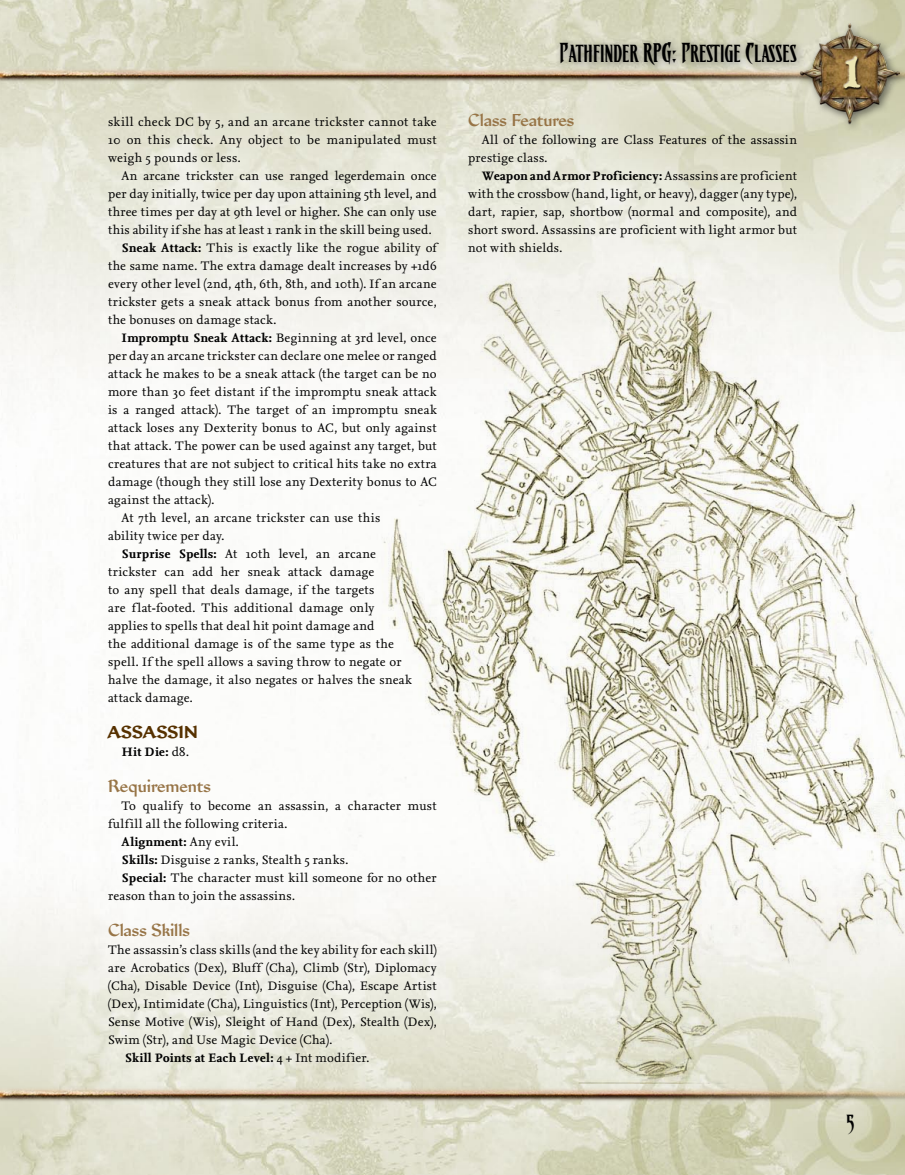
<style>
.page{position:relative;width:905px;height:1175px;background:#fff}
.page>*{position:absolute;margin:0;border:0;box-sizing:border-box;transform-origin:0 0}
.t1{font:45px "Blackmoor Plain";color:#ece5b2}
.t2{font:24px "CC Treacherous Corners";color:#000}
.t3{font:24px "CC Treacherous Curves";color:#000}
.t4{font:500 18px "Jubilee";color:#977446}
.t5{font:700 18px "Jubilee";color:#563100}
.t6{font:12.75px/18px "Nexus Serif OT";letter-spacing:.02em;color:#000;text-align:justify}
.t7{font:700 12.75px "Nexus Serif OT";letter-spacing:.02em;color:#000}
.s1{font-weight:700}
.s2{font-weight:400}
.s3{font-family:"CC Treacherous Curves"}
</style>
<div class="page">
<img style="left:0;top:0;width:904px;height:1174px">
<img style="left:0;top:1073px;width:904px;height:40px">
<img style="left:16px;top:54px;width:778px;height:40px">
<div style="left:794px;top:18px;width:110px;height:115px;background:#000;opacity:.55"></div>
<img style="left:798px;top:23px;width:101px;height:101px">
<img style="left:0;top:0;width:16px;height:817px">
<img style="left:346px;top:163px;width:558px;height:920px">
<div style="left:553px;top:36px;width:252px;height:38px;background:#000;opacity:.45"></div>
<div style="left:838px;top:50px;width:30px;height:47px;background:#000;opacity:.45"></div>
<div style="left:842px;top:56px;width:20px;height:33px;background:#fff;opacity:.75"></div>
<div style="left:842px;top:57px;width:20px;height:34px;background:#000;opacity:.75"></div>
<p class="t6" style="left:108px;top:113px;width:330px">skill check DC by 5, and an arcane trickster cannot take 10 on this check. Any object to be manipulated must weigh 5 pounds or less.</p>
<p class="t6" style="left:122px;top:167px;width:316px">An arcane trickster can use ranged legerdemain once</p>
<p class="t6" style="left:108px;top:185px;width:330px">per day initially, twice per day upon attaining 5th level, and</p>
<p class="t6" style="left:108px;top:203px;width:330px">three times per day at 9th level or higher. She can only use</p>
<p class="t6" style="left:108px;top:221px;width:325px">this ability if she has at least 1 rank in the skill being used.</p>
<p class="t6" style="left:122px;top:239px;width:316px"><span class="s1">Sneak Attack:</span> This is exactly like the rogue ability of</p>
<p class="t6" style="left:108px;top:257px;width:330px">the same name. The extra damage dealt increases by +1d6</p>
<p class="t6" style="left:108px;top:275px;width:330px">every other level (2nd, 4th, 6th, 8th, and 10th). If an arcane</p>
<p class="t6" style="left:108px;top:293px;width:330px">trickster gets a sneak attack bonus from another source,</p>
<p class="t6" style="left:108px;top:311px;width:170px">the bonuses on damage stack.</p>
<p class="t6" style="left:122px;top:329px;width:316px"><span class="s1">Impromptu Sneak Attack:</span> Beginning at 3rd level, once</p>
<p class="t6" style="left:108px;top:347px;width:330px">per day an arcane trickster can declare one melee or ranged</p>
<p class="t6" style="left:108px;top:365px;width:330px">attack he makes to be a sneak attack (the target can be no</p>
<p class="t6" style="left:108px;top:383px;width:330px">more than 30 feet distant if the impromptu sneak attack</p>
<p class="t6" style="left:108px;top:401px;width:330px">is a ranged attack). The target of an impromptu sneak</p>
<p class="t6" style="left:108px;top:419px;width:330px">attack loses any Dexterity bonus to AC, but only against</p>
<p class="t6" style="left:108px;top:437px;width:330px">that attack. The power can be used against any target, but</p>
<p class="t6" style="left:108px;top:455px;width:330px">creatures that are not subject to critical hits take no extra</p>
<p class="t6" style="left:108px;top:473px;width:330px">damage (though they still lose any Dexterity bonus to AC</p>
<p class="t6" style="left:108px;top:491px;width:108px">against the attack).</p>
<p class="t6" style="left:122px;top:509px;width:260px">At 7th level, an arcane trickster can use this</p>
<p class="t6" style="left:108px;top:527px;width:118px">ability twice per day.</p>
<p class="t6" style="left:122px;top:545px;width:256px"><span class="s1">Surprise Spells:</span> At 10th level, an arcane</p>
<p class="t6" style="left:108px;top:563px;width:268px">trickster can add her sneak attack damage</p>
<p class="t6" style="left:108px;top:581px;width:268px">to any spell that deals damage, if the targets</p>
<p class="t6" style="left:108px;top:599px;width:268px">are f lat-footed. This additional damage only</p>
<p class="t6" style="left:108px;top:617px;width:268px">applies to spells that deal hit point damage and</p>
<p class="t6" style="left:108px;top:635px;width:287px">the additional damage is of the same type as the</p>
<p class="t6" style="left:108px;top:653px;width:295px">spell. If the spell allows a saving throw to negate or</p>
<p class="t6" style="left:108px;top:671px;width:305px">halve the damage, it also negates or halves the sneak</p>
<p class="t6" style="left:108px;top:689px;width:86px">attack damage.</p>
<h3 class="t5" style="left:108px;top:722px;width:92px">ASSASSIN</h3>
<p class="t7" style="left:122px;top:744px;width:69px">Hit Die: <span class="s2">d8.</span></p>
<h3 class="t4" style="left:108px;top:776px;width:104px">Requirements</h3>
<p class="t6" style="left:122px;top:797px;width:317px">To qualify to become an assassin, a character must</p>
<p class="t6" style="left:108px;top:815px;width:181px">fulfill all the following criteria.</p>
<p class="t7" style="left:122px;top:834px;width:119px">Alignment: <span class="s2">Any evil.</span></p>
<p class="t6" style="left:122px;top:851px;width:228px"><span class="s1">Skills:</span> Disguise 2 ranks, Stealth 5 ranks.</p>
<p class="t6" style="left:122px;top:869px;width:317px"><span class="s1">Special:</span> The character must kill someone for no other</p>
<p class="t6" style="left:108px;top:887px;width:188px">reason than to join the assassins.</p>
<h3 class="t4" style="left:108px;top:920px;width:83px">Class Skills</h3>
<p class="t6" style="left:108px;top:941px;width:330px">The assassin’s class skills (and the key ability for each skill)</p>
<p class="t6" style="left:108px;top:959px;width:330px">are Acrobatics (Dex), Bluff (Cha), Climb (Str), Diplomacy</p>
<p class="t6" style="left:108px;top:977px;width:330px">(Cha), Disable Device (Int), Disguise (Cha), Escape Artist</p>
<p class="t6" style="left:108px;top:995px;width:330px">(Dex), Intimidate (Cha), Linguistics (Int), Perception (Wis),</p>
<p class="t6" style="left:108px;top:1013px;width:330px">Sense Motive (Wis), Sleight of Hand (Dex), Stealth (Dex),</p>
<p class="t6" style="left:108px;top:1031px;width:226px">Swim (Str), and Use Magic Device (Cha).</p>
<p class="t7" style="left:125px;top:1050px;width:246px">Skill Points at Each Level: <span class="s2">4 + Int modifier.</span></p>
<h2 class="t2" style="left:559px;top:42px;width:239px"><span class="s3">P</span>athfinder RPG<span class="s3">: P</span>restige <span class="s3">C</span>lasses</h2>
<h3 class="t4" style="left:468px;top:110px;width:108px">Class Features</h3>
<p class="t6" style="left:468px;top:131px;width:330px;text-indent:14px">All of the following are Class Features of the assassin prestige class.</p>
<p class="t6" style="left:468px;top:167px;width:330px;text-indent:14px"><span class="s1">Weapon and Armor Proficiency:</span> Assassins are proficient with the crossbow (hand, light, or heavy), dagger (any type), dart, rapier, sap, shortbow (normal and composite), and short sword. Assassins are proficient with light armor but not with shields.</p>
<h1 class="t1" style="left:843px;top:45px;width:18px">1</h1>
<h2 class="t3" style="left:846px;top:1109px;width:10px">5</h2>
</div>
